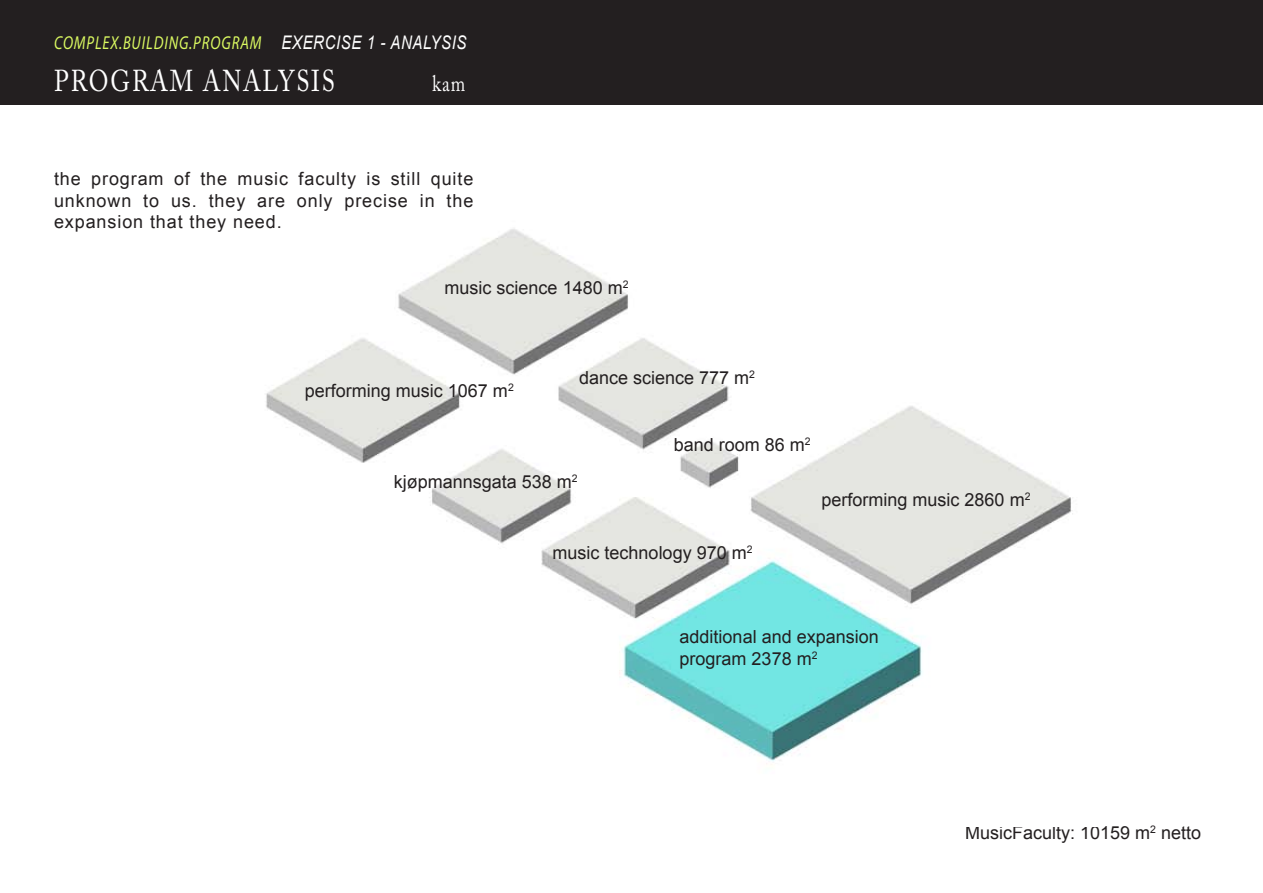
<style>
.page{position:relative;width:1263px;height:893px;background:#fff}
.page>*{position:absolute;margin:0;border:0;box-sizing:border-box;transform-origin:0 0}
.t1{font:30px "Adobe Caslon Pro";color:#fff;scale:.8 1}
.t2{font:22.5px "Adobe Caslon Pro";color:#fff;scale:.8 1}
.t3{font:italic 18.75px "Myriad Pro";letter-spacing:.06em;color:#dbfa61;scale:.8 1}
.t4{font:18px/21.6px "Arial";color:#231f20}
.s1{font-family:"Arial";color:#fff}
</style>
<div class="page">
<div style="left:0;top:0;width:1263px;height:104px;background:#231f20"></div>
<img style="left:266px;top:228px;width:807px;height:537px">
<p class="t3" style="left:54px;top:31px;width:517px">COMPLEX.BUILDING.PROGRAM <span class="s1">EXERCISE 1 - ANALYSIS</span></p>
<h1 class="t1" style="left:54px;top:63px;width:26px">PROGRAM</h1>
<h1 class="t1" style="left:203px;top:63px;width:23px">ANALYSIS</h1>
<p class="t2" style="left:432px;top:70px;width:43px">KAM</p>
<p class="t4" style="left:54px;top:168px;width:421px;text-align:justify">the program of the music faculty is still quite unknown to us. they are only precise in the expansion that they need.</p>
<p class="t4" style="left:445px;top:277px;width:185px">music science 1480 m<sup>2</sup></p>
<p class="t4" style="left:305px;top:380px;width:210px">performing music 1067 m<sup>2</sup></p>
<p class="t4" style="left:579px;top:367px;width:177px">dance science 777 m<sup>2</sup></p>
<p class="t4" style="left:394px;top:471px;width:185px">kjøpmannsgata 538 m<sup>2</sup></p>
<p class="t4" style="left:674px;top:434px;width:138px">band room 86 m<sup>2</sup></p>
<p class="t4" style="left:821px;top:489px;width:210px">performing music 2860 m<sup>2</sup></p>
<p class="t4" style="left:553px;top:542px;width:201px">music technology 970 m<sup>2</sup></p>
<p class="t4" style="left:680px;top:626px;width:201px">additional and expansion program 2378 m<sup>2</sup></p>
<p class="t4" style="left:965px;top:822px;width:237px">MusicFaculty: 10159 m<sup>2</sup> netto</p>
</div>
